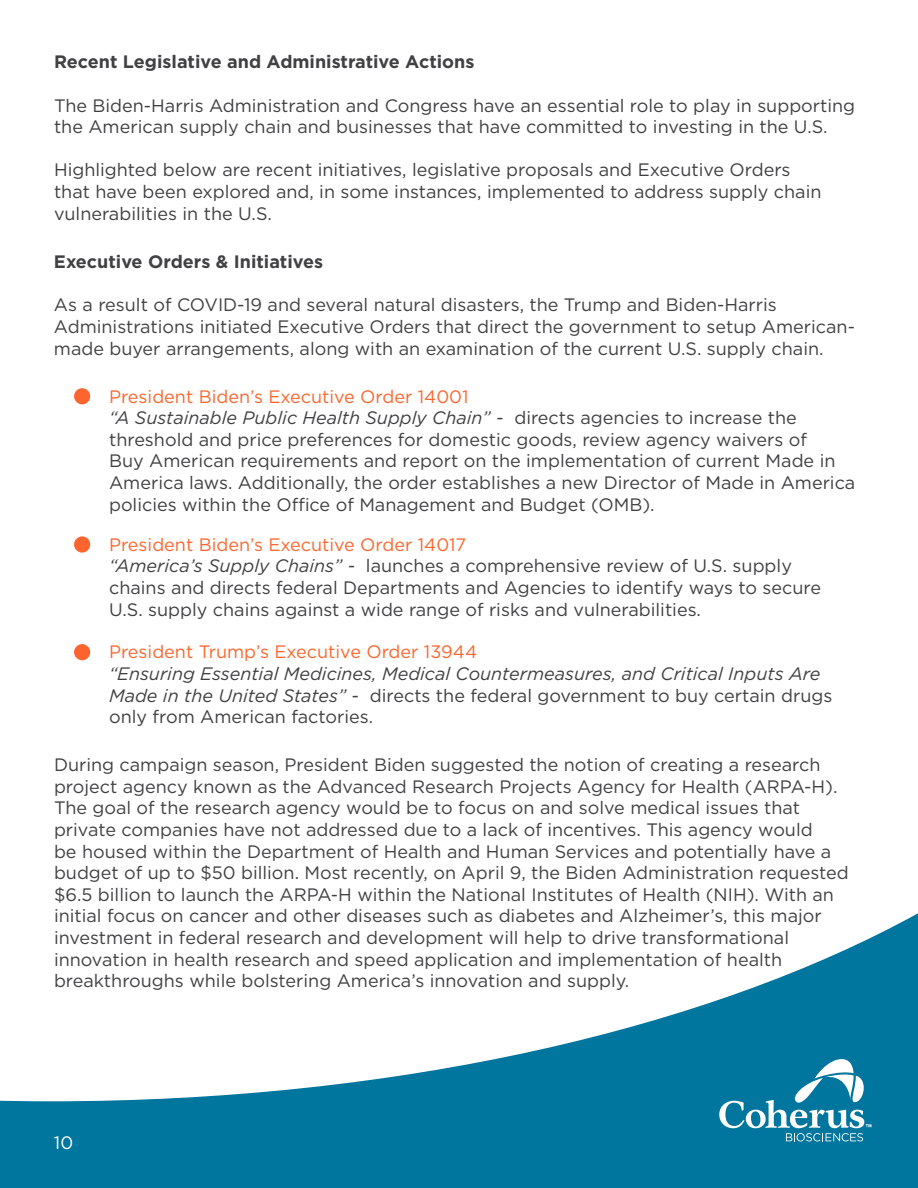
<style>
.page{position:relative;width:918px;height:1188px;background:#fff}
.page>*{position:absolute;margin:0;border:0;box-sizing:border-box;transform-origin:0 0}
.t1{font:18px/21.6px "Gotham";color:#414042}
.t2{font:18px/21.6px "Gotham";color:#404042}
.t3{font:italic 18px/21.6px "Gotham";color:#404042}
.t4{font:700 18px "Gotham";color:#414042}
.t5{font:18px "Gotham";color:#fc662e}
.t6{font:18px "Gotham";color:#fff}
.s1{color:#fc662e}
.s2{font-style:italic}
.s3{font-style:normal}
</style>
<div class="page">
<svg style="left:0;top:913px;width:918px;height:275px"></svg>
<svg style="left:719px;top:1054px;width:152px;height:87px;background:#308fb0"></svg>
<div style="left:74px;top:644px;width:16px;height:16px;background:#fc662e;border-radius:50%"></div>
<div style="left:74px;top:388px;width:16px;height:16px;background:#fc662e;border-radius:50%"></div>
<div style="left:74px;top:536px;width:16px;height:17px;background:#fc662e;border-radius:50%"></div>
<p class="t4" style="left:54px;top:50px;width:422px">Recent Legislative and Administrative Actions</p>
<p class="t2" style="left:54px;top:94px;width:803px">The Biden-Harris Administration and Congress have an essential role to play in supporting the American supply chain and businesses that have committed to investing in the U.S.</p>
<p class="t2" style="left:54px;top:159px;width:769px">Highlighted below are recent initiatives, legislative proposals and Executive Orders that have been explored and, in some instances, implemented to address supply chain vulnerabilities in the U.S.</p>
<p class="t4" style="left:54px;top:250px;width:271px">Executive Orders &amp; Initiatives</p>
<p class="t1" style="left:54px;top:294px;width:803px">As a result of COVID-19 and several natural disasters, the Trump and Biden-Harris<br>Administrations initiated Executive Orders that direct the government to setup American&shy;made buyer arrangements, along with an examination of the current U.S. supply chain.</p>
<p class="t2" style="left:109px;top:385px;width:748px"><span class="s1">President Biden’s Executive Order 14001<br></span><span class="s2">“A Sustainable Public Health Supply Chain” -</span> directs agencies to increase the threshold and price preferences for domestic goods, review agency waivers of<br>Buy American requirements and report on the implementation of current Made in America laws. Additionally, the order establishes a new Director of Made in America policies within the Office of Management and Budget (OMB).</p>
<p class="t2" style="left:109px;top:533px;width:714px"><span class="s1">President Biden’s Executive Order 14017<br></span><span class="s2">“America’s Supply Chains” -</span> launches a comprehensive review of U.S. supply chains and directs federal Departments and Agencies to identify ways to secure U.S. supply chains against a wide range of risks and vulnerabilities.</p>
<p class="t5" style="left:109px;top:641px;width:370px">President Trump’s Executive Order 13944</p>
<p class="t3" style="left:109px;top:663px;width:725px">“Ensuring Essential Medicines, Medical Countermeasures, and Critical Inputs Are<br>Made in the United States” - <span class="s3">directs the federal government to buy certain drugs only from American factories.</span></p>
<p class="t1" style="left:54px;top:754px;width:796px">During campaign season, President Biden suggested the notion of creating a research project agency known as the Advanced Research Projects Agency for Health (ARPA-H).<br>The goal of the research agency would be to focus on and solve medical issues that private companies have not addressed due to a lack of incentives. This agency would<br>be housed within the Department of Health and Human Services and potentially have a budget of up to $50 billion. Most recently, on April 9, the Biden Administration requested $6.5 billion to launch the ARPA-H within the National Institutes of Health (NIH). With an initial focus on cancer and other diseases such as diabetes and Alzheimer’s, this major investment in federal research and development will help to drive transformational innovation in health research and speed application and implementation of health breakthroughs while bolstering America’s innovation and supply.</p>
<p class="t6" style="left:54px;top:1131px;width:21px">10</p>
</div>
